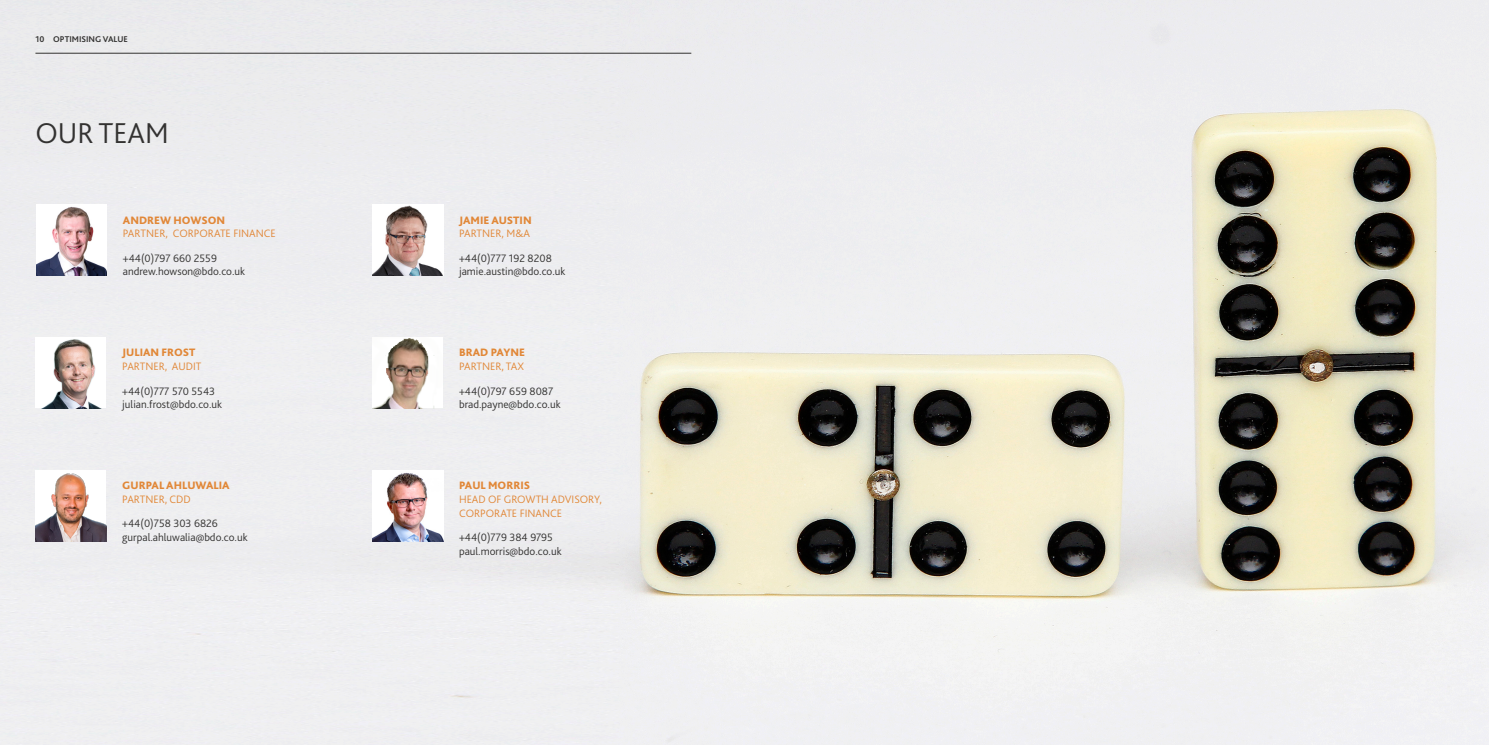
<style>
.page{position:relative;width:1489px;height:745px;background:#fff}
.page>*{position:absolute;margin:0;border:0;box-sizing:border-box;transform-origin:0 0}
.Main_Page_Headline{font:300 30px "Bliss Pro";color:#333231}
.Body_text{font:300 11.25px/13.8px "Bliss Pro";color:#333231}
.Subheading_level_1{font:300 11.25px/13.8px "Bliss Pro";color:#e18737}
.Subheading_level_1-2{font:800 11.25px/13.8px "Bliss Pro";color:#e18737}
.t1{font:700 8.75px "Bliss Pro";color:#333231}
.s1{font-weight:800}
.s2{font-weight:300}
</style>
<div class="page">
<img style="left:0;top:0;width:1488px;height:744px">
<img style="left:36px;top:204px;width:71px;height:71px">
<img style="left:372px;top:204px;width:71px;height:71px">
<hr style="left:35px;top:53px;width:656px;height:1px;background:#333231">
<img style="left:372px;top:337px;width:71px;height:71px">
<img style="left:372px;top:470px;width:71px;height:70px">
<img style="left:35px;top:470px;width:71px;height:70px">
<img style="left:35px;top:337px;width:71px;height:71px">
<p class="t1" style="left:35px;top:34px;width:94px">10 OPTIMISING VALUE</p>
<p class="Main_Page_Headline" style="left:35px;top:114px;width:135px">OUR TEAM</p>
<p class="Subheading_level_1" style="left:123px;top:212px;width:154px"><span class="s1">ANDREW HOWSON<br></span>PARTNER, CORPORATE FINANCE</p>
<p class="Body_text" style="left:123px;top:251px;width:124px">+44(0)797 660 2559 andrew.howson@bdo.co.uk</p>
<p class="Subheading_level_1" style="left:122px;top:345px;width:81px"><span class="s1">JULIAN FROST<br></span>PARTNER, AUDIT</p>
<p class="Body_text" style="left:122px;top:383px;width:101px">+44(0)777 570 5543 julian.frost@bdo.co.uk</p>
<p class="Subheading_level_1-2" style="left:122px;top:478px;width:109px">GURPAL AHLUWALIA<br><span class="s2">PARTNER, CDD</span></p>
<p class="Body_text" style="left:122px;top:516px;width:127px">+44(0)758 303 6826 gurpal.ahluwalia@bdo.co.uk</p>
<p class="Subheading_level_1-2" style="left:459px;top:212px;width:74px">JAMIE AUSTIN<br><span class="s2">PARTNER, M&amp;A</span></p>
<p class="Body_text" style="left:459px;top:251px;width:108px">+44(0)777 192 8208 jamie.austin@bdo.co.uk</p>
<p class="Subheading_level_1" style="left:459px;top:345px;width:67px"><span class="s1">BRAD PAYNE<br></span>PARTNER, TAX</p>
<p class="Body_text" style="left:459px;top:383px;width:103px">+44(0)797 659 8087 brad.payne@bdo.co.uk</p>
<p class="Subheading_level_1" style="left:459px;top:478px;width:144px"><span class="s1">PAUL MORRIS<br></span>HEAD OF GROWTH ADVISORY,<br>CORPORATE FINANCE</p>
<p class="Body_text" style="left:459px;top:530px;width:104px">+44(0)779 384 9795 paul.morris@bdo.co.uk</p>
</div>
